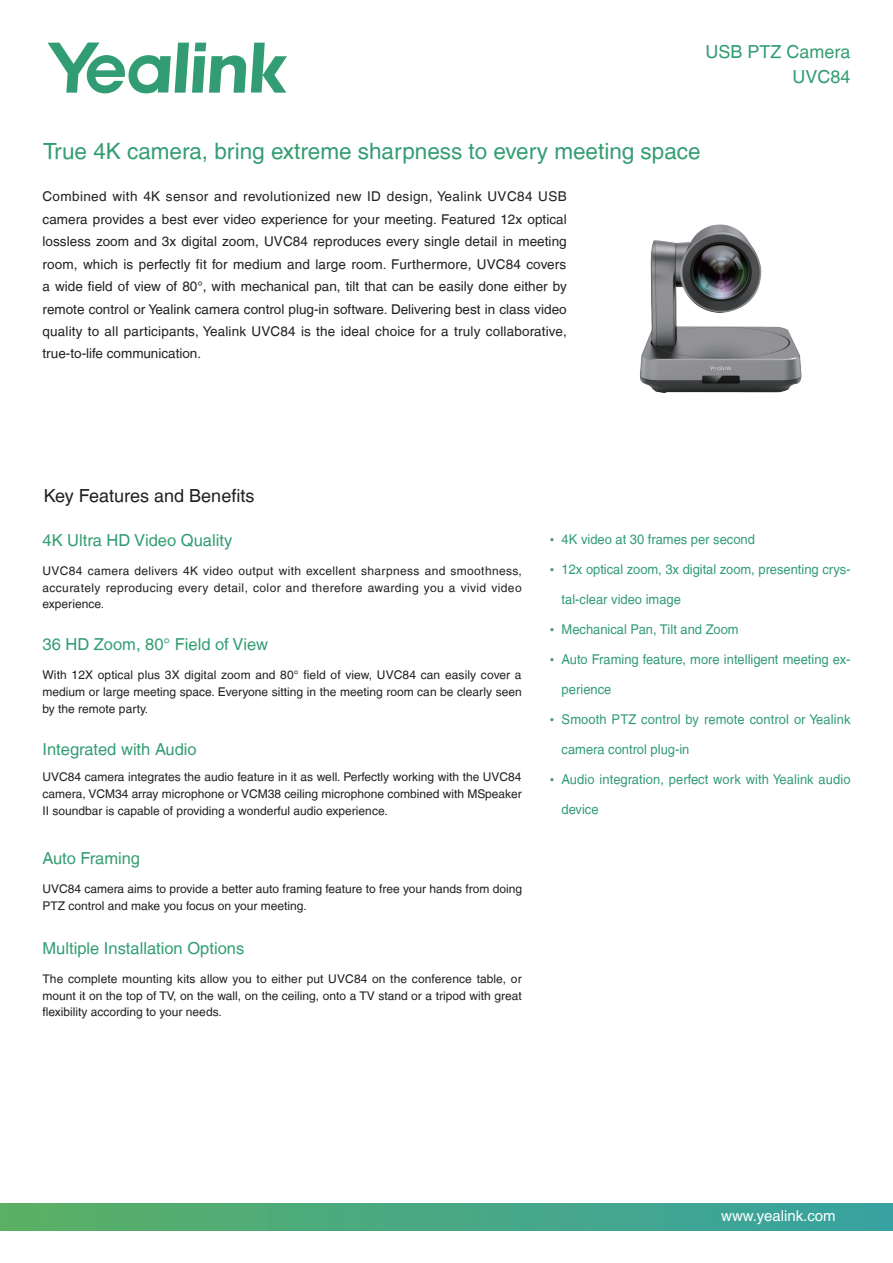
<style>
.page{position:relative;width:893px;height:1263px;background:#fff}
.page>*{position:absolute;margin:0;border:0;box-sizing:border-box;transform-origin:0 0}
.t1{font:22.5px "Helvetica LT";color:#339d74}
.t2{font:18px "Helvetica LT";color:#231f20}
.t3{font:18px/24.6px "Helvetica LT";color:#339d74;text-align:right}
.t4{font:16.5px "Helvetica LT";color:#339d74}
.t5{font:15px "Helvetica LT";color:#fff}
.t6{font:13.5px/22.5px "Helvetica LT";color:#231f20;text-align:justify}
.t7{font:13.5px "Helvetica LT";color:#329c75;scale:.96 1}
.t8{font:12px/16.5px "Helvetica LT";color:#231f20;text-align:justify}
.s1{font-family:"Microsoft Phags Pa";color:#559584}
</style>
<div class="page">
<svg style="left:48px;top:43px;width:239px;height:50px"></svg>
<div style="left:0;top:1203px;width:893px;height:27px;background:linear-gradient(to right,#5ab065,#38a2a2)"></div>
<img style="left:639px;top:224px;width:163px;height:169px">
<h2 class="t3" style="left:706px;top:41px;width:146px">USB PTZ Camera<br>UVC84</h2>
<h1 class="t1" style="left:43px;top:142px;width:659px">True 4K camera, bring extreme sharpness to every meeting space</h1>
<p class="t6" style="left:43px;top:187px;width:526px">Combined with 4K sensor and revolutionized new ID design, Yealink UVC84 USB camera provides a best ever video experience for your meeting. Featured 12x optical lossless zoom and 3x digital zoom, UVC84 reproduces every single detail in meeting room, which is perfectly fit for medium and large room. Furthermore, UVC84 covers a wide field of view of 80°, with mechanical pan, tilt that can be easily done either by remote control or Yealink camera control plug-in software. Delivering best in class video quality to all participants, Yealink UVC84 is the ideal choice for a truly collaborative, true-to-life communication.</p>
<h2 class="t2" style="left:44px;top:486px;width:212px">Key Features and Benefits</h2>
<h3 class="t4" style="left:43px;top:534px;width:191px">4K Ultra HD Video Quality</h3>
<p class="t8" style="left:43px;top:564px;width:481px">UVC84 camera delivers 4K video output with excellent sharpness and smoothness, accurately reproducing every detail, color and therefore awarding you a vivid video experience.</p>
<h3 class="t4" style="left:43px;top:635px;width:227px">36 HD Zoom, 80° Field of View</h3>
<p class="t8" style="left:43px;top:666px;width:481px">With 12X optical plus 3X digital zoom and 80° field of view, UVC84 can easily cover a medium or large meeting space. Everyone sitting in the meeting room can be clearly seen by the remote party.</p>
<h3 class="t4" style="left:43px;top:743px;width:156px">Integrated with Audio</h3>
<p class="t8" style="left:43px;top:770px;width:481px">UVC84 camera integrates the audio feature in it as well. Perfectly working with the UVC84 camera, VCM34 array microphone or VCM38 ceiling microphone combined with MSpeaker II soundbar is capable of providing a wonderful audio experience.</p>
<h3 class="t4" style="left:43px;top:851px;width:99px">Auto Framing</h3>
<p class="t8" style="left:43px;top:881px;width:481px;line-height:17.2px">UVC84 camera aims to provide a better auto framing feature to free your hands from doing<br>PTZ control and make you focus on your meeting.</p>
<h3 class="t4" style="left:43px;top:942px;width:203px">Multiple Installation Options</h3>
<p class="t8" style="left:43px;top:972px;width:481px">The complete mounting kits allow you to either put UVC84 on the conference table, or mount it on the top of TV, on the wall, on the ceiling, onto a TV stand or a tripod with great flexibility according to your needs.</p>
<p class="t7" style="left:550px;top:531px;width:215px"><span class="s1">•</span> 4K video at 30 frames per second</p>
<p class="t7" style="left:550px;top:564px;width:315px"><span class="s1">•</span> 12x optical zoom, 3x digital zoom, presenting crys-</p>
<p class="t7" style="left:562px;top:594px;width:126px">tal-clear video image</p>
<p class="t7" style="left:550px;top:624px;width:199px"><span class="s1">•</span> Mechanical Pan, Tilt and Zoom</p>
<p class="t7" style="left:550px;top:654px;width:315px"><span class="s1">•</span> Auto Framing feature, more intelligent meeting ex-</p>
<p class="t7" style="left:562px;top:684px;width:53px">perience</p>
<p class="t7" style="left:550px;top:714px;width:315px"><span class="s1">•</span> Smooth PTZ control by remote control or Yealink</p>
<p class="t7" style="left:562px;top:744px;width:135px">camera control plug-in</p>
<p class="t7" style="left:550px;top:774px;width:315px"><span class="s1">•</span> Audio integration, perfect work with Yealink audio</p>
<p class="t7" style="left:562px;top:804px;width:40px">device</p>
<p class="t5" style="left:721px;top:1210px;width:116px">www.yealink.com</p>
</div>
